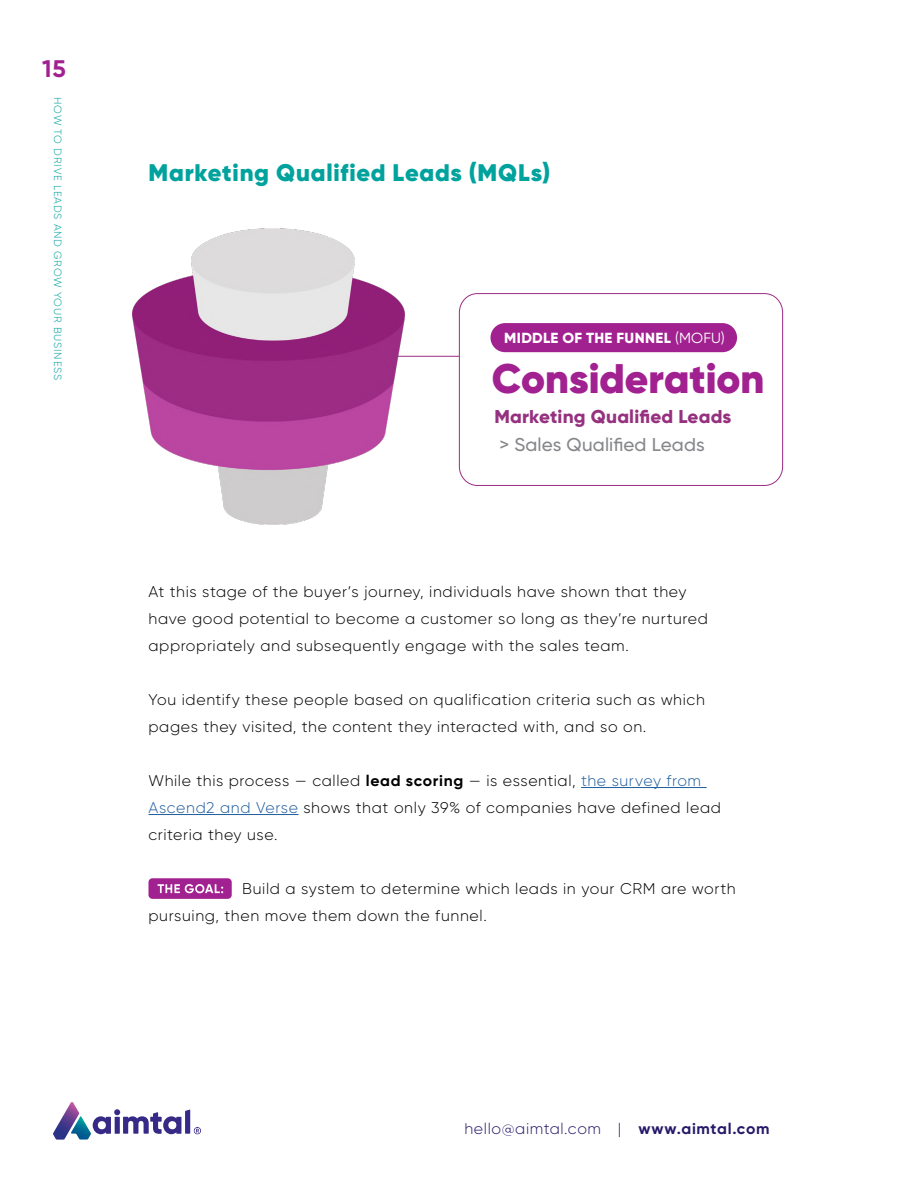
<style>
.page{position:relative;width:918px;height:1188px;background:#fff}
.page>*{position:absolute;margin:0;border:0;box-sizing:border-box;transform-origin:0 0}
.t1{font:900 41.25px "Gilroy";color:#a12190}
.t2{font:900 24px "Gilroy";letter-spacing:.035em;color:#00a29d}
.t3{font:700 24px "Gilroy";color:#a12190}
.t4{font:800 18.6px "Gilroy";letter-spacing:.01em;color:#963180}
.t5{font:500 18.6px "Gilroy";letter-spacing:.005em;color:#85878a}
.t6{font:300 15.45px/27px "Gilroy";letter-spacing:.035em;color:#000}
.t7{font:300 15.45px "Gilroy";letter-spacing:.035em;color:#251a69}
.t8{font:800 14.7px "Gilroy";letter-spacing:.025em;color:#fff}
.t9{font:300 10.5px "Gilroy";letter-spacing:.075em;color:#00a29d}
.s1{font-weight:400}
.s2{font-weight:700}
.s3{color:#215e9e}
</style>
<div class="page">
<svg style="left:53px;top:1102px;width:148px;height:38px"></svg>
<div style="left:490px;top:323px;width:247px;height:29px;background:#a12190;border-radius:15px"></div>
<hr style="left:581px;top:787px;width:126px;height:1px;background:#215e9e">
<hr style="left:148px;top:814px;width:151px;height:1px;background:#215e9e">
<div style="left:148px;top:878px;width:84px;height:21px;background:#a12190;border-radius:4px"></div>
<svg style="left:158px;top:884px;width:65px;height:9px"></svg>
<div style="left:459px;top:293px;width:324px;height:193px;border:1px solid #9c2c84;border-radius:18px"></div>
<img style="left:132px;top:228px;width:273px;height:297px">
<hr style="left:364px;top:356px;width:95px;height:1px;background:#9c2c84">
<h2 class="t3" style="left:42px;top:53px;width:25px">15</h2>
<p class="t9" style="left:64px;top:97px;width:284px;rotate:90deg">HOW TO DRIVE LEADS AND GROW YOUR BUSINESS</p>
<h2 class="t2" style="left:148px;top:157px;width:403px">Marketing Qualified Leads (MQLs)</h2>
<p class="t8" style="left:504px;top:329px;width:222px">MIDDLE OF THE FUNNEL <span class="s1">(MOFU)</span></p>
<h1 class="t1" style="left:492px;top:353px;width:274px">Consideration</h1>
<p class="t4" style="left:494px;top:404px;width:239px">Marketing Qualified Leads</p>
<p class="t5" style="left:499px;top:433px;width:207px">&gt; Sales Qualified Leads</p>
<p class="t6" style="left:148px;top:578px;width:561px">At this stage of the buyer’s journey, individuals have shown that they have good potential to become a customer so long as they’re nurtured appropriately and subsequently engage with the sales team.</p>
<p class="t6" style="left:148px;top:686px;width:558px">You identify these people based on qualification criteria such as which pages they visited, the content they interacted with, and so on.</p>
<p class="t6" style="left:148px;top:767px;width:574px">While this process — called <span class="s2">lead scoring</span> — is essential, <span class="s3">the survey from<br>Ascend2 and Verse</span> shows that only 39% of companies have defined lead criteria they use.</p>
<p class="t6" style="left:148px;top:875px;width:589px;text-indent:94px">Build a system to determine which leads in your CRM are worth pursuing, then move them down the funnel.</p>
<p class="t7" style="left:464px;top:1119px;width:307px">hello@aimtal.com | <span class="s2">www.aimtal.com</span></p>
</div>
